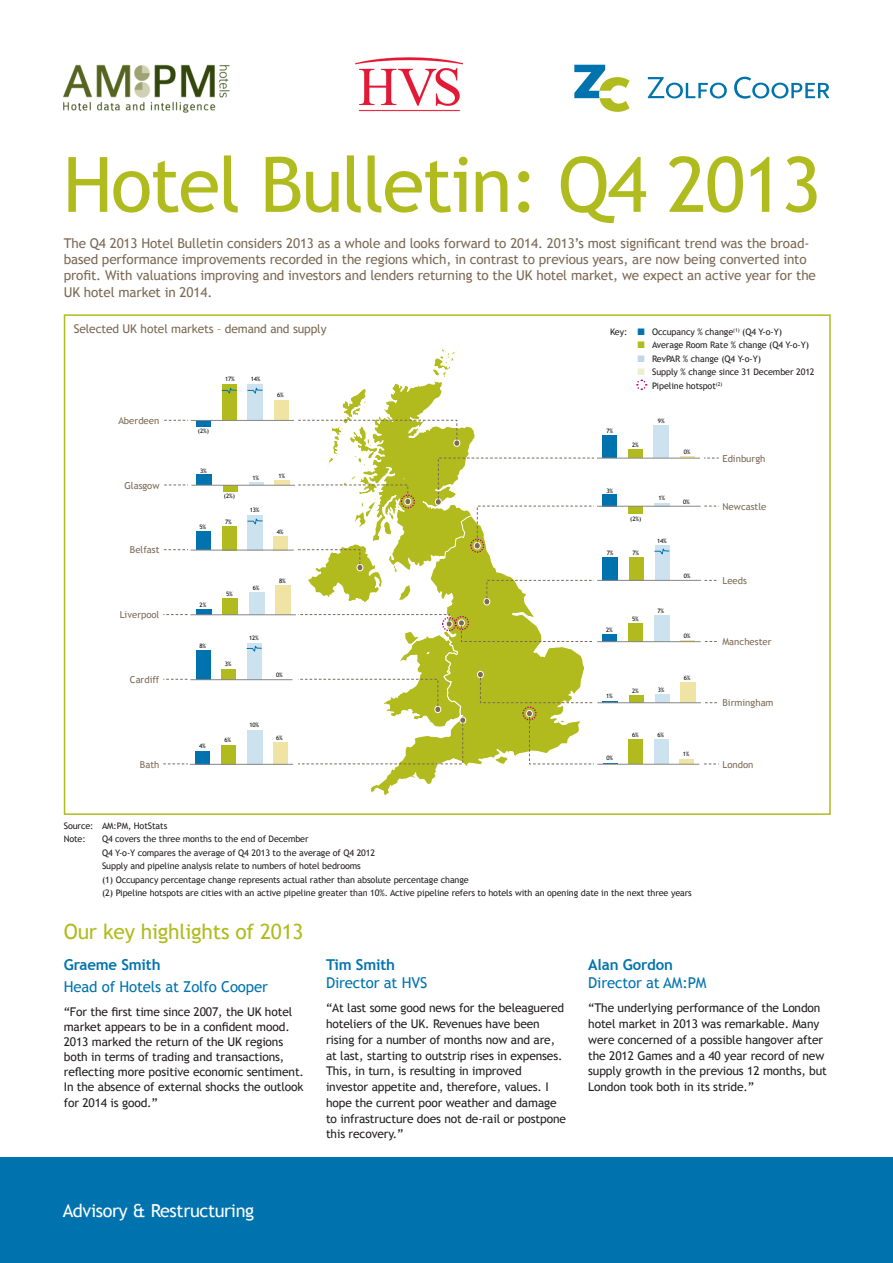
<style>
.page{position:relative;width:893px;height:1263px;background:#fff}
.page>*{position:absolute;margin:0;border:0;box-sizing:border-box;transform-origin:0 0}
.Publication_heading{font:76.5px "Trebuchet MS";letter-spacing:-.025em;color:#b0bb1d}
.Heading_1{font:21px "Trebuchet MS";letter-spacing:-.01em;color:#b0bb1d}
.A_Head{font:18px "Trebuchet MS";letter-spacing:-.02em;color:#fff}
.Heading_2{font:15px "Trebuchet MS";letter-spacing:-.01em;color:#0073ae}
.Heading_2-2{font:700 15px "Trebuchet MS";letter-spacing:-.01em;color:#0073ae}
.Heading_1-2{font:13.5px/16.2px "Trebuchet MS";letter-spacing:-.01em;color:#7c6954}
.Body_text{font:12px/15.8px "Trebuchet MS";letter-spacing:-.01em;color:#231f20}
.t1{font:12px "Trebuchet MS";letter-spacing:-.01em;color:#7c6954}
.t2{font:9.6px "Trebuchet MS";color:#7c6a55}
.t3{font:9px "Trebuchet MS";letter-spacing:-.01em;color:#231f20}
.t4{font:6px "Trebuchet MS";letter-spacing:-.025em;color:#000}
</style>
<div class="page">
<div style="left:0;top:1158px;width:893px;height:105px;background:#0073ae"></div>
<svg style="left:574px;top:65px;width:56px;height:47px"></svg>
<svg style="left:648px;top:77px;width:79px;height:21px"></svg>
<svg style="left:734px;top:77px;width:95px;height:22px"></svg>
<img style="left:63px;top:65px;width:166px;height:47px">
<img style="left:356px;top:57px;width:107px;height:55px">
<svg style="left:371px;top:603px;width:162px;height:193px"></svg>
<div style="left:484px;top:598px;width:6px;height:7px;border:1px solid #fff;border-radius:50%"></div>
<div style="left:196px;top:609px;width:15px;height:6px;background:#0073ae"></div>
<div style="left:223px;top:598px;width:15px;height:17px;background:#b2bb1e"></div>
<div style="left:249px;top:592px;width:15px;height:23px;background:#cce3ef"></div>
<div style="left:275px;top:585px;width:15px;height:30px;background:#f0e4a5"></div>
<svg style="left:163px;top:614px;width:556px;height:151px"></svg>
<svg style="left:163px;top:345px;width:556px;height:258px"></svg>
<p class="Publication_heading" style="left:63px;top:140px;width:760px">Hotel Bulletin: Q4 2013</p>
<p class="Heading_1-2" style="left:64px;top:235px;width:754px">The Q4 2013 Hotel Bulletin considers 2013 as a whole and looks forward to 2014. 2013’s most significant trend was the broad&shy;based performance improvements recorded in the regions which, in contrast to previous years, are now being converted into profit. With valuations improving and investors and lenders returning to the UK hotel market, we expect an active year for the UK hotel market in 2014.</p>
<p class="t1" style="left:74px;top:322px;width:254px">Selected UK hotel markets – demand and supply</p>
<p class="t3" style="left:610px;top:326px;width:19px">Key:</p>
<p class="t3" style="left:652px;top:326px;width:131px">Occupancy % change<sup>(1)</sup> (Q4 Y-o-Y)</p>
<p class="t3" style="left:652px;top:340px;width:158px">Average Room Rate % change (Q4 Y-o-Y)</p>
<p class="t3" style="left:652px;top:353px;width:111px">RevPAR % change (Q4 Y-o-Y)</p>
<p class="t3" style="left:652px;top:367px;width:164px">Supply % change since 31 December 2012</p>
<p class="t3" style="left:652px;top:380px;width:72px">Pipeline hotspot<sup>(2)</sup></p>
<p class="t4" style="left:225px;top:376px;width:11px">17%</p>
<p class="t4" style="left:251px;top:376px;width:11px">14%</p>
<p class="t4" style="left:277px;top:391px;width:8px">6%</p>
<p class="t2" style="left:118px;top:415px;width:43px">Aberdeen</p>
<p class="t4" style="left:658px;top:417px;width:8px">9%</p>
<p class="t4" style="left:198px;top:428px;width:13px">(2%)</p>
<p class="t4" style="left:606px;top:427px;width:8px">7%</p>
<p class="t4" style="left:632px;top:441px;width:8px">2%</p>
<p class="t4" style="left:684px;top:449px;width:8px">0%</p>
<p class="t2" style="left:124px;top:479px;width:37px">Glasgow</p>
<p class="t4" style="left:200px;top:467px;width:8px">3%</p>
<p class="t4" style="left:224px;top:492px;width:13px">(2%)</p>
<p class="t4" style="left:252px;top:474px;width:8px">1%</p>
<p class="t4" style="left:278px;top:473px;width:8px">1%</p>
<p class="t4" style="left:607px;top:487px;width:8px">3%</p>
<p class="t4" style="left:658px;top:494px;width:8px">1%</p>
<p class="t4" style="left:683px;top:499px;width:8px">0%</p>
<p class="t4" style="left:250px;top:506px;width:11px">13%</p>
<p class="t4" style="left:200px;top:523px;width:8px">5%</p>
<p class="t4" style="left:225px;top:518px;width:8px">7%</p>
<p class="t4" style="left:277px;top:528px;width:8px">4%</p>
<p class="t4" style="left:630px;top:515px;width:13px">(2%)</p>
<p class="t4" style="left:657px;top:537px;width:11px">14%</p>
<p class="t2" style="left:130px;top:544px;width:31px">Belfast</p>
<p class="t4" style="left:607px;top:549px;width:8px">7%</p>
<p class="t4" style="left:633px;top:549px;width:8px">7%</p>
<p class="t4" style="left:279px;top:577px;width:8px">8%</p>
<p class="t4" style="left:684px;top:572px;width:8px">0%</p>
<p class="t4" style="left:226px;top:590px;width:8px">5%</p>
<p class="t4" style="left:253px;top:585px;width:8px">6%</p>
<p class="t2" style="left:120px;top:609px;width:41px">Liverpool</p>
<p class="t4" style="left:200px;top:601px;width:8px">2%</p>
<p class="t4" style="left:632px;top:615px;width:8px">5%</p>
<p class="t4" style="left:658px;top:607px;width:8px">7%</p>
<p class="t4" style="left:249px;top:635px;width:11px">12%</p>
<p class="t4" style="left:606px;top:626px;width:8px">2%</p>
<p class="t4" style="left:684px;top:632px;width:8px">0%</p>
<p class="t4" style="left:200px;top:642px;width:8px">8%</p>
<p class="t4" style="left:225px;top:660px;width:8px">3%</p>
<p class="t2" style="left:130px;top:674px;width:31px">Cardiff</p>
<p class="t4" style="left:276px;top:671px;width:8px">0%</p>
<p class="t4" style="left:684px;top:674px;width:8px">6%</p>
<p class="t4" style="left:606px;top:693px;width:8px">1%</p>
<p class="t4" style="left:632px;top:687px;width:8px">2%</p>
<p class="t4" style="left:658px;top:686px;width:8px">3%</p>
<p class="t4" style="left:249px;top:721px;width:11px">10%</p>
<p class="t4" style="left:224px;top:736px;width:8px">6%</p>
<p class="t4" style="left:276px;top:734px;width:8px">6%</p>
<p class="t4" style="left:632px;top:731px;width:8px">6%</p>
<p class="t4" style="left:657px;top:731px;width:8px">6%</p>
<p class="t4" style="left:199px;top:743px;width:8px">4%</p>
<p class="t2" style="left:140px;top:758px;width:21px">Bath</p>
<p class="t4" style="left:607px;top:754px;width:8px">0%</p>
<p class="t4" style="left:683px;top:750px;width:8px">1%</p>
<p class="t3" style="left:64px;top:820px;width:105px">Source: AM:PM, HotStats</p>
<p class="t3" style="left:64px;top:833px;width:23px">Note:</p>
<p class="t3" style="left:102px;top:833px;width:208px">Q4 covers the three months to the end of December</p>
<p class="t3" style="left:102px;top:847px;width:275px">Q4 Y-o-Y compares the average of Q4 2013 to the average of Q4 2012</p>
<p class="t3" style="left:102px;top:860px;width:260px">Supply and pipeline analysis relate to numbers of hotel bedrooms</p>
<p class="t3" style="left:102px;top:874px;width:368px">(1) Occupancy percentage change represents actual rather than absolute percentage change</p>
<p class="t3" style="left:102px;top:887px;width:591px">(2) Pipeline hotspots are cities with an active pipeline greater than 10%. Active pipeline refers to hotels with an opening date in the next three years</p>
<p class="t2" style="left:722px;top:453px;width:44px">Edinburgh</p>
<p class="t2" style="left:722px;top:501px;width:45px">Newcastle</p>
<p class="t2" style="left:722px;top:575px;width:26px">Leeds</p>
<p class="t2" style="left:722px;top:636px;width:50px">Manchester</p>
<p class="t2" style="left:722px;top:697px;width:53px">Birmingham</p>
<p class="t2" style="left:722px;top:758px;width:32px">London</p>
<p class="Heading_1" style="left:64px;top:919px;width:241px">Our key highlights of 2013</p>
<p class="Heading_2-2" style="left:64px;top:955px;width:98px">Graeme Smith</p>
<p class="Heading_2" style="left:64px;top:978px;width:206px">Head of Hotels at Zolfo Cooper</p>
<p class="Body_text" style="left:64px;top:1004px;width:242px;line-height:15.1px">“For the first time since 2007, the UK hotel market appears to be in a confident mood.<br>2013 marked the return of the UK regions both in terms of trading and transactions, reflecting more positive economic sentiment.<br>In the absence of external shocks the outlook for 2014 is good.”</p>
<p class="Heading_2-2" style="left:326px;top:955px;width:71px">Tim Smith</p>
<p class="Heading_2" style="left:326px;top:974px;width:103px">Director at HVS</p>
<p class="Body_text" style="left:326px;top:1000px;width:242px">“At last some good news for the beleaguered hoteliers of the UK. Revenues have been rising for a number of months now and are, at last, starting to outstrip rises in expenses.<br>This, in turn, is resulting in improved investor appetite and, therefore, values. I hope the current poor weather and damage to infrastructure does not de-rail or postpone this recovery.”</p>
<p class="Heading_2-2" style="left:588px;top:955px;width:86px">Alan Gordon</p>
<p class="Heading_2" style="left:588px;top:974px;width:120px">Director at AM:PM</p>
<p class="Body_text" style="left:588px;top:1000px;width:240px">“The underlying performance of the London hotel market in 2013 was remarkable. Many were concerned of a possible hangover after the 2012 Games and a 40 year record of new supply growth in the previous 12 months, but London took both in its stride.”</p>
<p class="A_Head" style="left:63px;top:1200px;width:193px">Advisory &amp; Restructuring</p>
</div>
